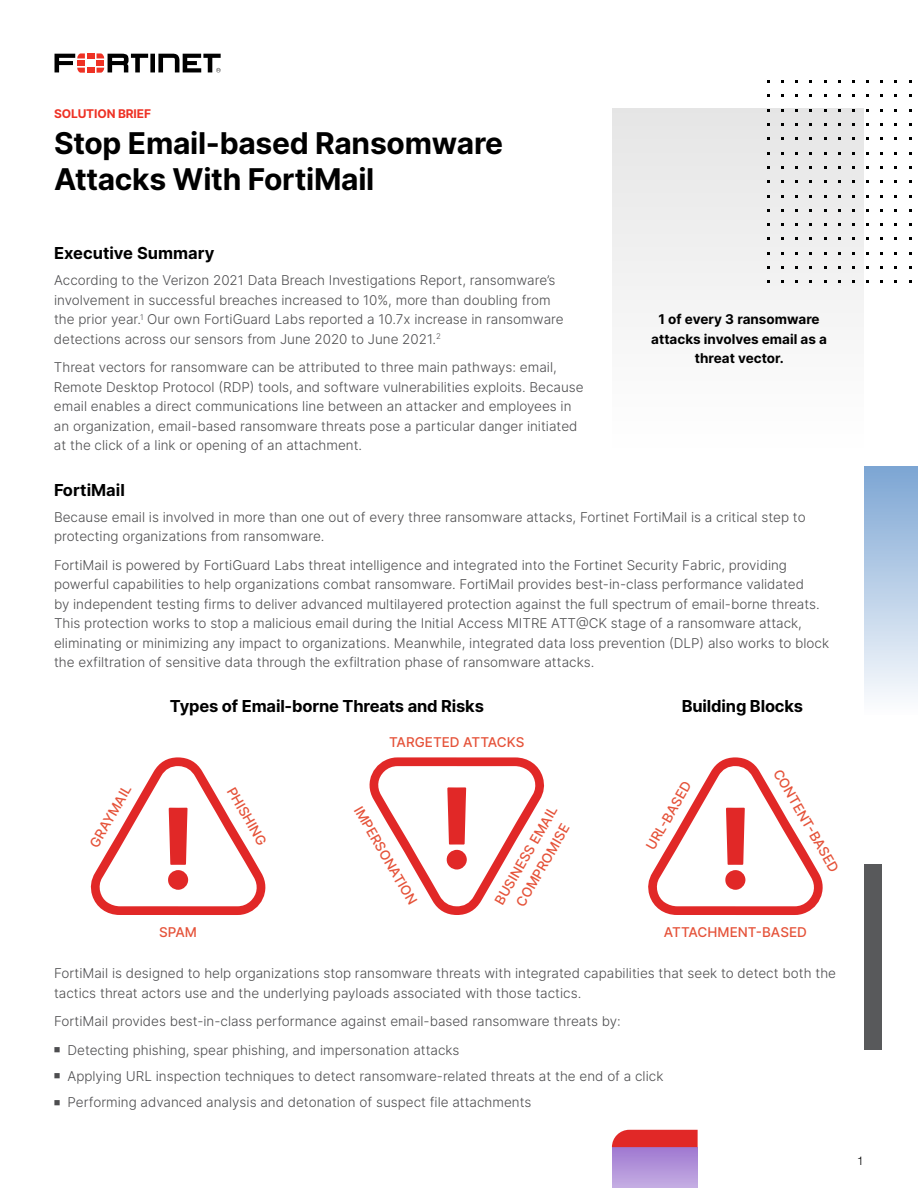
<style>
.page{position:relative;width:918px;height:1188px;background:#fff}
.page>*{position:absolute;margin:0;border:0;box-sizing:border-box;transform-origin:0 0}
.t1{font:700 30px/36px "Inter";letter-spacing:-.01em;color:#000}
.t2{font:700 16.5px "Inter";letter-spacing:-.01em;color:#000}
.t3{font:300 13.5px/19.5px "Inter";color:#4d4d4f}
.t4{font:500 13.5px/19.5px "Inter";color:#e55239;text-align:center}
.t5{font:700 13.5px/19.5px "Inter";color:#000;text-align:center}
.t6{font:700 12px "Inter";letter-spacing:-.01em;color:#ee3124}
.t7{font:300 12px "Helvetica Neue LT Pro";color:#000}
</style>
<div class="page">
<svg style="left:55px;top:53px;width:166px;height:20px"></svg>
<div style="left:612px;top:108px;width:252px;height:343px;background:#f2f2f2"></div>
<svg style="left:90px;top:757px;width:176px;height:158px"></svg>
<div style="left:168px;top:870px;width:20px;height:20px;background:#e12827;border-radius:50%"></div>
<svg style="left:369px;top:757px;width:175px;height:158px"></svg>
<div style="left:447px;top:850px;width:20px;height:20px;background:#e12827;border-radius:50%"></div>
<svg style="left:648px;top:757px;width:175px;height:158px"></svg>
<div style="left:725px;top:870px;width:20px;height:20px;background:#e12827;border-radius:50%"></div>
<div style="left:864px;top:864px;width:17px;height:185px;background:#58595b"></div>
<div style="left:864px;top:467px;width:54px;height:248px;background:linear-gradient(to bottom,#7ca6d3,#fdfdfe)"></div>
<div style="left:612px;top:1147px;width:86px;height:41px;background:linear-gradient(to bottom,#9f78d1,#c5aee3)"></div>
<svg style="left:612px;top:1130px;width:86px;height:17px"></svg>
<p class="t6" style="left:54px;top:105px;width:99px">SOLUTION BRIEF</p>
<h1 class="t1" style="left:54px;top:125px;width:451px">Stop Email-based Ransomware<br>Attacks With FortiMail</h1>
<p class="t2" style="left:54px;top:241px;width:162px">Executive Summary</p>
<p class="t3" style="left:54px;top:270px;width:511px">According to the Verizon 2021 Data Breach Investigations Report, ransomware’s involvement in successful breaches increased to 10%, more than doubling from the prior year.<sup>1</sup> Our own FortiGuard Labs reported a 10.7x increase in ransomware detections across our sensors from June 2020 to June 2021.<sup>2</sup></p>
<p class="t3" style="left:54px;top:357px;width:531px">Threat vectors for ransomware can be attributed to three main pathways: email, Remote Desktop Protocol (RDP) tools, and software vulnerabilities exploits. Because email enables a direct communications line between an attacker and employees in an organization, email-based ransomware threats pose a particular danger initiated at the click of a link or opening of an attachment.</p>
<p class="t5" style="left:651px;top:309px;width:177px">1 of every 3 ransomware attacks involves email as a threat vector.</p>
<p class="t2" style="left:54px;top:478px;width:72px">FortiMail</p>
<p class="t3" style="left:54px;top:507px;width:753px">Because email is involved in more than one out of every three ransomware attacks, Fortinet FortiMail is a critical step to protecting organizations from ransomware.</p>
<p class="t3" style="left:54px;top:555px;width:777px">FortiMail is powered by FortiGuard Labs threat intelligence and integrated into the Fortinet Security Fabric, providing powerful capabilities to help organizations combat ransomware. FortiMail provides best-in-class performance validated<br>by independent testing firms to deliver advanced multilayered protection against the full spectrum of email-borne threats.<br>This protection works to stop a malicious email during the Initial Access MITRE ATT@CK stage of a ransomware attack, eliminating or minimizing any impact to organizations. Meanwhile, integrated data loss prevention (DLP) also works to block the exfiltration of sensitive data through the exfiltration phase of ransomware attacks.</p>
<p class="t2" style="left:170px;top:694px;width:316px">Types of Email-borne Threats and Risks</p>
<p class="t2" style="left:682px;top:694px;width:123px">Building Blocks</p>
<p class="t4" style="left:84px;top:841px;width:71px;rotate:-60deg">GRAYMAIL</p>
<p class="t4" style="left:239px;top:783px;width:66px;rotate:60deg">PHISHING</p>
<p class="t4" style="left:159px;top:922px;width:39px">SPAM</p>
<p class="t4" style="left:389px;top:732px;width:137px">TARGETED ATTACKS</p>
<p class="t4" style="left:367px;top:802px;width:113px;rotate:60deg">IMPERSONATION</p>
<p class="t4" style="left:490px;top:899px;width:113px;rotate:-60deg">BUSINESS EMAIL<br>COMPROMISE</p>
<p class="t4" style="left:641px;top:844px;width:78px;rotate:-60deg">URL-BASED</p>
<p class="t4" style="left:786px;top:765px;width:118px;rotate:60deg">CONTENT-BASED</p>
<p class="t4" style="left:664px;top:922px;width:144px">ATTACHMENT-BASED</p>
<p class="t3" style="left:54px;top:964px;width:784px">FortiMail is designed to help organizations stop ransomware threats with integrated capabilities that seek to detect both the tactics threat actors use and the underlying payloads associated with those tactics.</p>
<p class="t3" style="left:54px;top:1011px;width:568px">FortiMail provides best-in-class performance against email-based ransomware threats by:</p>
<p class="t3" style="left:54px;top:1040px;width:407px">■ Detecting phishing, spear phishing, and impersonation attacks</p>
<p class="t3" style="left:54px;top:1066px;width:611px">■ Applying URL inspection techniques to detect ransomware-related threats at the end of a click</p>
<p class="t3" style="left:54px;top:1092px;width:479px">■ Performing advanced analysis and detonation of suspect file attachments</p>
<p class="t7" style="left:857px;top:1154px;width:8px">1</p>
</div>
